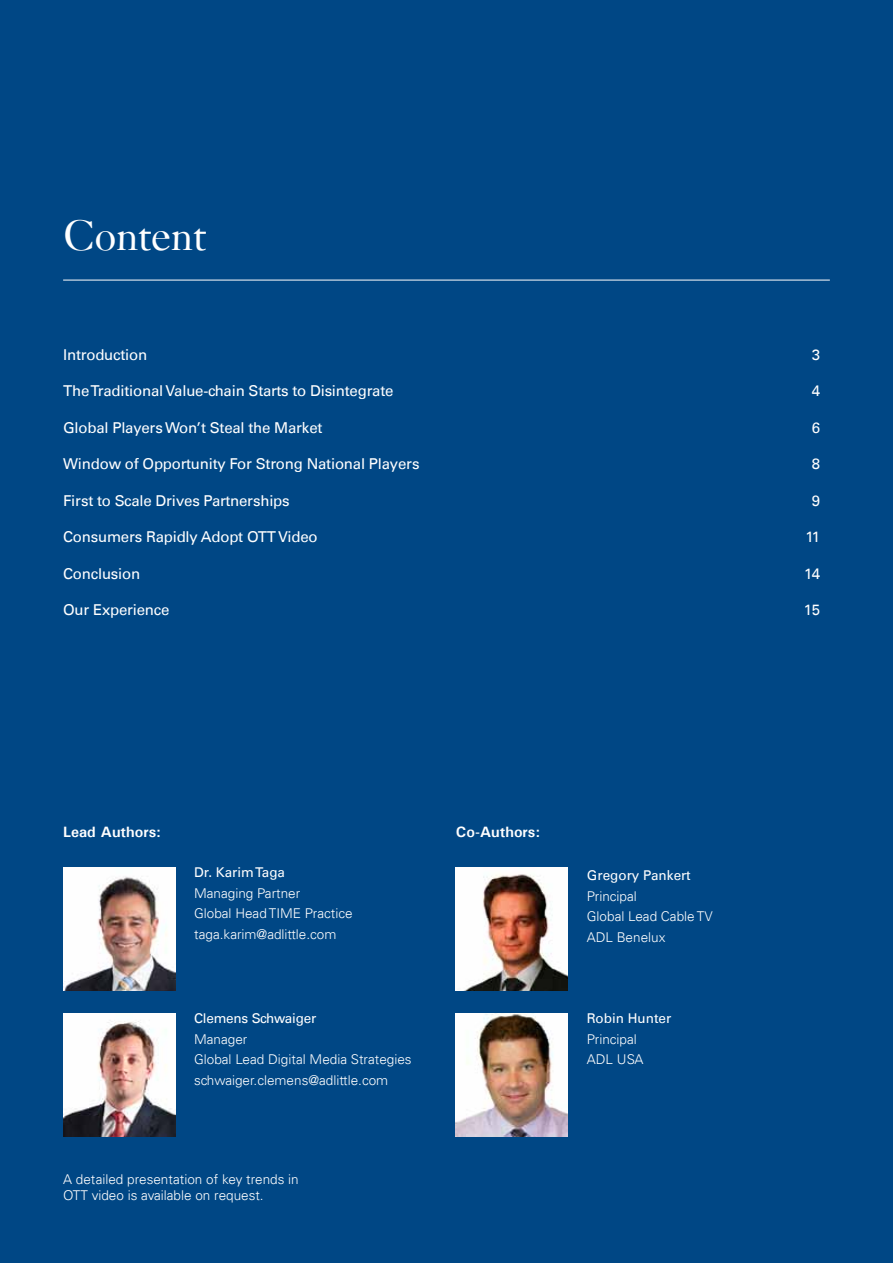
<style>
.page{position:relative;width:893px;height:1263px;background:#004785}
.page>*{position:absolute;margin:0;border:0;box-sizing:border-box;transform-origin:0 0}
.t1{font:45px "Janson";letter-spacing:-.015em;color:#fff}
.t2{font:15px "Univers LT";letter-spacing:-.015em;color:#fff}
.t3{font:700 15px "Univers";color:#fff}
.t4{font:300 13.5px/20.4px "Univers LT";color:#fff}
.t5{font:13.5px "Univers LT";color:#fff}
</style>
<div class="page">
<hr style="left:63px;top:280px;width:767px;height:1px;background:#fff">
<img style="left:63px;top:1013px;width:112px;height:124px">
<img style="left:63px;top:867px;width:112px;height:124px">
<img style="left:456px;top:867px;width:112px;height:124px">
<img style="left:456px;top:1013px;width:112px;height:124px">
<h1 class="t1" style="left:63px;top:209px;width:145px">Content</h1>
<p class="t2" style="left:63px;top:345px;width:86px">Introduction</p>
<p class="t2" style="left:812px;top:345px;width:10px">3</p>
<p class="t2" style="left:63px;top:382px;width:332px">The Traditional Value-chain Starts to Disintegrate</p>
<p class="t2" style="left:812px;top:382px;width:10px">4</p>
<p class="t2" style="left:63px;top:418px;width:261px">Global Players Won’t Steal the Market</p>
<p class="t2" style="left:812px;top:418px;width:10px">6</p>
<p class="t2" style="left:63px;top:455px;width:358px">Window of Opportunity For Strong National Players</p>
<p class="t2" style="left:812px;top:455px;width:10px">8</p>
<p class="t2" style="left:63px;top:491px;width:228px">First to Scale Drives Partnerships</p>
<p class="t2" style="left:812px;top:491px;width:10px">9</p>
<p class="t2" style="left:63px;top:528px;width:256px">Consumers Rapidly Adopt OTT Video</p>
<p class="t2" style="left:806px;top:528px;width:16px">11</p>
<p class="t2" style="left:63px;top:564px;width:79px">Conclusion</p>
<p class="t2" style="left:804px;top:564px;width:17px">14</p>
<p class="t2" style="left:63px;top:601px;width:108px">Our Experience</p>
<p class="t2" style="left:804px;top:601px;width:18px">15</p>
<p class="t3" style="left:63px;top:823px;width:100px">Lead Authors:</p>
<p class="t3" style="left:456px;top:823px;width:86px">Co-Authors:</p>
<p class="t5" style="left:194px;top:864px;width:92px">Dr. Karim Taga</p>
<p class="t4" style="left:194px;top:883px;width:160px">Managing Partner<br>Global Head TIME Practice taga.karim@adlittle.com</p>
<p class="t5" style="left:194px;top:1010px;width:124px">Clemens Schwaiger</p>
<p class="t4" style="left:194px;top:1029px;width:219px">Manager<br>Global Lead Digital Media Strategies schwaiger.clemens@adlittle.com</p>
<p class="t4" style="left:63px;top:1171px;width:237px;line-height:16.2px">A detailed presentation of key trends in<br>OTT video is available on request.</p>
<p class="t5" style="left:587px;top:868px;width:105px">Gregory Pankert</p>
<p class="t4" style="left:587px;top:886px;width:127px">Principal<br>Global Lead Cable TV<br>ADL Benelux</p>
<p class="t5" style="left:587px;top:1010px;width:86px">Robin Hunter</p>
<p class="t4" style="left:587px;top:1029px;width:58px">Principal<br>ADL USA</p>
</div>
